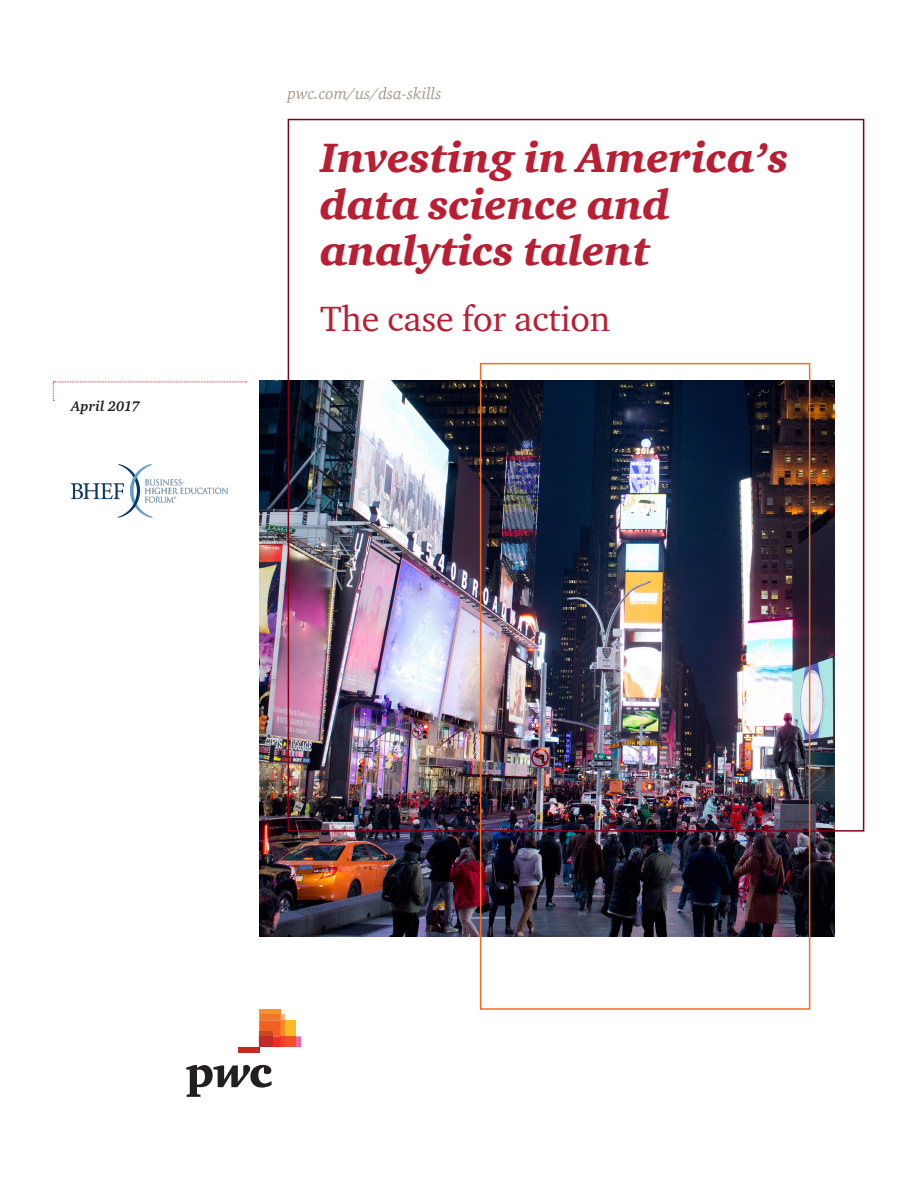
<style>
.page{position:relative;width:918px;height:1188px;background:#fff}
.page>*{position:absolute;margin:0;border:0;box-sizing:border-box;transform-origin:0 0}
.t1{font:italic 900 42px/46.5px "ITC Charter Com";color:#b91f33}
.t2{font:36px "ITC Charter Com";color:#b91f33}
.t3{font:italic 16.5px "ITC Charter Com";color:#a79b91}
.Date_and_additional{font:italic 700 14.25px "ITC Charter Com";letter-spacing:.005em;color:#231f20}
</style>
<div class="page">
<img style="left:259px;top:380px;width:575px;height:557px">
<div style="left:480px;top:363px;width:330px;height:647px;border:2px solid #f36c21"></div>
<svg style="left:186px;top:1065px;width:86px;height:32px"></svg>
<hr style="left:259px;top:1010px;width:22px;height:4px;background:#f7932e">
<svg style="left:259px;top:1014px;width:42px;height:33px"></svg>
<div style="left:259px;top:1031px;width:14px;height:5px;background:#c54925"></div>
<div style="left:259px;top:1036px;width:14px;height:11px;background:#c32a25"></div>
<div style="left:238px;top:1047px;width:21px;height:5px;background:#c32a25"></div>
<img style="left:71px;top:464px;width:157px;height:54px">
<svg style="left:53px;top:382px;width:194px;height:19px"></svg>
<p class="Date_and_additional" style="left:71px;top:398px;width:70px">April 2017</p>
<p class="t3" style="left:288px;top:83px;width:155px">pwc.com/us/dsa-skills</p>
<p class="t1" style="left:320px;top:134px;width:470px">Investing in America’s data science and</p>
<p class="t1" style="left:320px;top:227px;width:332px">analytics talent</p>
<p class="t2" style="left:320px;top:297px;width:292px">The case for action</p>
</div>
